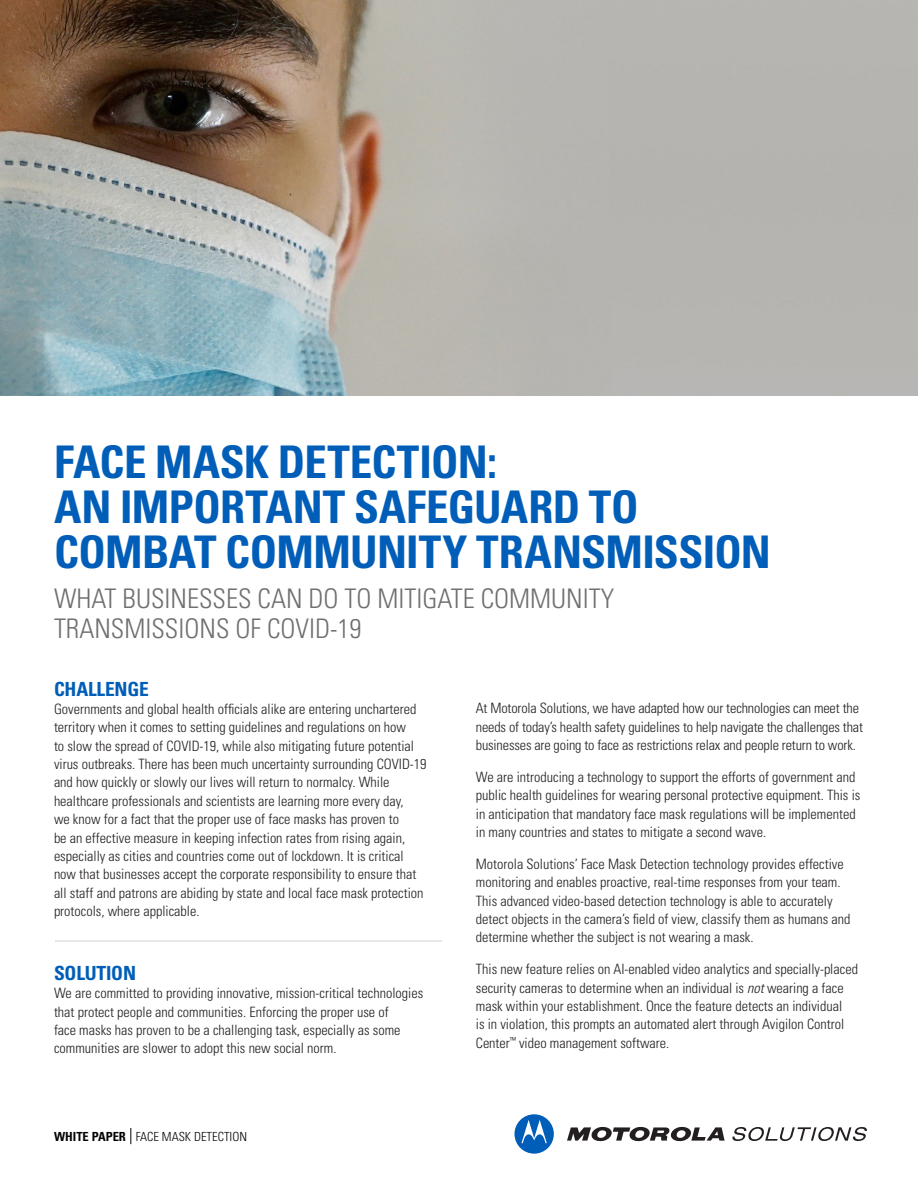
<style>
.page{position:relative;width:918px;height:1188px;background:#fff}
.page>*{position:absolute;margin:0;border:0;box-sizing:border-box;transform-origin:0 0}
.t1{font:700 condensed 45px/45px "Univers LT Std";letter-spacing:-.015em;color:#005eb8}
.t2{font:300 condensed 27px/30px "Univers LT Std";color:#6f6f6f}
.t3{font:700 condensed 19.5px "Univers LT Std";letter-spacing:-.01em;color:#005eb8}
.t4{font:300 condensed 14.25px/18.3px "Univers LT Std";color:#231f20}
.t5{font:300 condensed 12.6px "Univers LT Std";color:#040503}
.s1{font-weight:700}
.s2{font-style:italic}
</style>
<div class="page">
<svg style="left:567px;top:1127px;width:158px;height:15px"></svg>
<svg style="left:514px;top:1114px;width:40px;height:40px"></svg>
<svg style="left:732px;top:1127px;width:135px;height:14px"></svg>
<img style="left:0;top:0;width:918px;height:395px">
<hr style="left:55px;top:940px;width:386px;height:2px;background:#e6e7e9">
<svg style="left:131px;top:1128px;width:1px;height:16px"></svg>
<h1 class="t1" style="left:54px;top:440px;width:718px">FACE MASK DETECTION:<br>AN IMPORTANT SAFEGUARD TO<br>COMBAT COMMUNITY TRANSMISSION</h1>
<h2 class="t2" style="left:54px;top:585px;width:562px">WHAT BUSINESSES CAN DO TO MITIGATE COMMUNITY<br>TRANSMISSIONS OF COVID-19</h2>
<h3 class="t3" style="left:54px;top:677px;width:96px">CHALLENGE</h3>
<p class="t4" style="left:54px;top:701px;width:374px">Governments and global health officials alike are entering unchartered territory when it comes to setting guidelines and regulations on how<br>to slow the spread of COVID-19, while also mitigating future potential virus outbreaks. There has been much uncertainty surrounding COVID-19 and how quickly or slowly our lives will return to normalcy. While healthcare professionals and scientists are learning more every day,<br>we know for a fact that the proper use of face masks has proven to<br>be an effective measure in keeping infection rates from rising again, especially as cities and countries come out of lockdown. It is critical now that businesses accept the corporate responsibility to ensure that all staff and patrons are abiding by state and local face mask protection protocols, where applicable.</p>
<h3 class="t3" style="left:54px;top:962px;width:84px">SOLUTION</h3>
<p class="t4" style="left:54px;top:985px;width:371px">We are committed to providing innovative, mission-critical technologies that protect people and communities. Enforcing the proper use of<br>face masks has proven to be a challenging task, especially as some communities are slower to adopt this new social norm.</p>
<p class="t5" style="left:54px;top:1132px;width:195px"><span class="s1">WHITE PAPER</span> FACE MASK DETECTION</p>
<p class="t4" style="left:476px;top:700px;width:389px">At Motorola Solutions, we have adapted how our technologies can meet the needs of today’s health safety guidelines to help navigate the challenges that businesses are going to face as restrictions relax and people return to work.</p>
<p class="t4" style="left:476px;top:769px;width:386px">We are introducing a technology to support the efforts of government and public health guidelines for wearing personal protective equipment. This is in anticipation that mandatory face mask regulations will be implemented in many countries and states to mitigate a second wave.</p>
<p class="t4" style="left:476px;top:856px;width:376px">Motorola Solutions’ Face Mask Detection technology provides effective monitoring and enables proactive, real-time responses from your team.<br>This advanced video-based detection technology is able to accurately detect objects in the camera’s field of view, classify them as humans and determine whether the subject is not wearing a mask.</p>
<p class="t4" style="left:476px;top:961px;width:384px">This new feature relies on AI-enabled video analytics and specially-placed security cameras to determine when an individual is <span class="s2">not</span> wearing a face mask within your establishment. Once the feature detects an individual<br>is in violation, this prompts an automated alert through Avigilon Control Center<sup>™</sup> video management software.</p>
</div>
